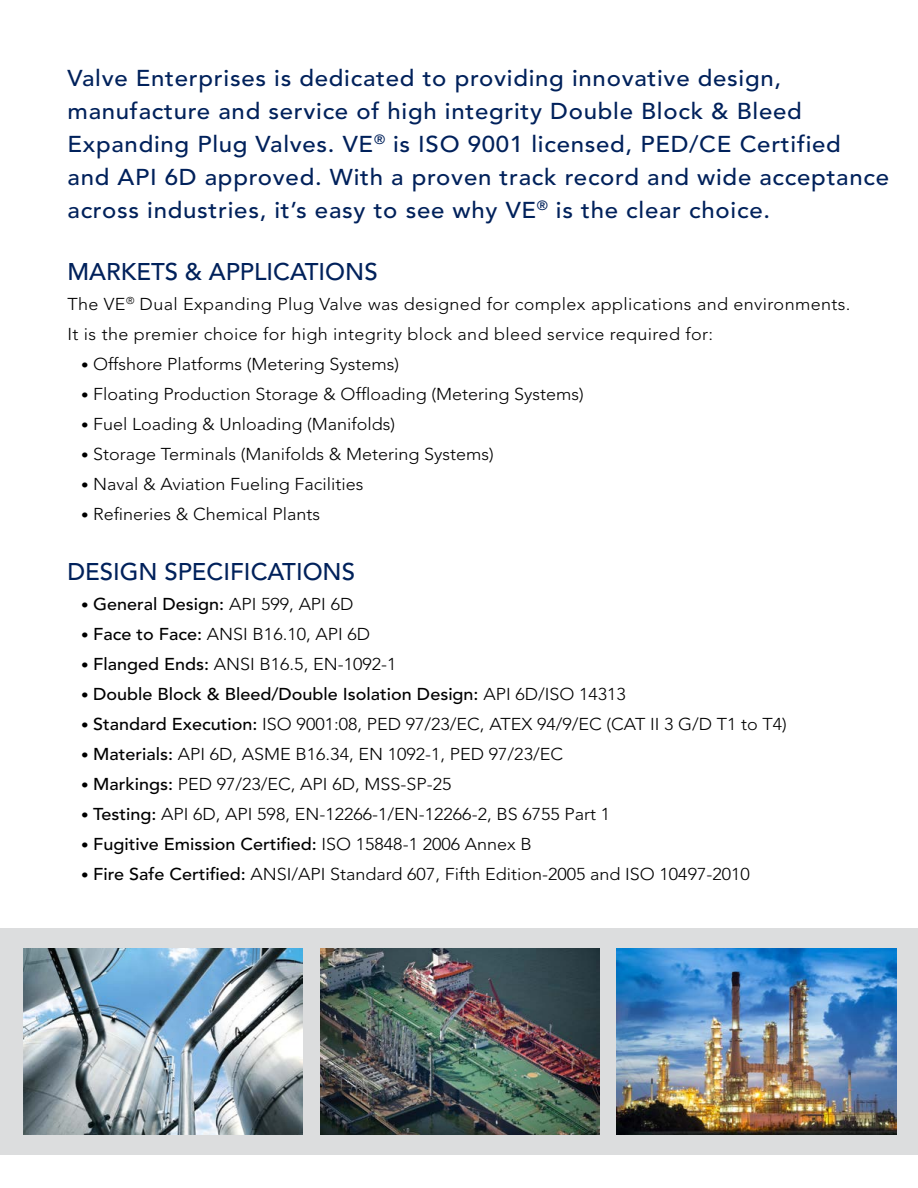
<style>
.page{position:relative;width:918px;height:1188px;background:#fff}
.page>*{position:absolute;margin:0;border:0;box-sizing:border-box;transform-origin:0 0}
.t1{font:500 24px "Avenir";color:#00215b}
.t2{font:500 22.8px/33px "Avenir";letter-spacing:.03em;color:#00215b;scale:1.05 1}
.t3{font:300 17.1px "Avenir";color:#000;scale:1.05 1}
.t4{font:300 17.1px/30px "Avenir";letter-spacing:.02em;color:#000;scale:1.05 1}
.t5{font:500 17.1px "Avenir";color:#000;scale:1.05 1}
.s1{font-size:14.25px}
.s2{font-weight:300;font-size:14.25px}
.s3{font-weight:300}
.s4{font-weight:500}
</style>
<div class="page">
<div style="left:0;top:928px;width:918px;height:226px;background:#dcddde"></div>
<img style="left:320px;top:948px;width:280px;height:186px">
<img style="left:23px;top:948px;width:280px;height:186px">
<img style="left:617px;top:948px;width:279px;height:186px">
<p class="t2" style="left:67px;top:62px;width:784px">Valve Enterprises is dedicated to providing innovative design, manufacture and service of high integrity Double Block &amp; Bleed Expanding Plug Valves. VE<sup>®</sup> is ISO 9001 licensed, PED/CE Certified<br>and API 6D approved. With a proven track record and wide acceptance across industries, it’s easy to see why VE<sup>®</sup> is the clear choice.</p>
<h1 class="t1" style="left:68px;top:258px;width:312px">MARKETS &amp; APPLICATIONS</h1>
<p class="t4" style="left:67px;top:289px;width:747px">The VE<sup>®</sup> Dual Expanding Plug Valve was designed for complex applications and environments.<br>It is the premier choice for high integrity block and bleed service required for:</p>
<p class="t3" style="left:81px;top:354px;width:305px"><span class="s1">•</span> Offshore Platforms (Metering Systems)</p>
<p class="t3" style="left:81px;top:384px;width:480px"><span class="s1">•</span> Floating Production Storage &amp; Offloading (Metering Systems)</p>
<p class="t3" style="left:81px;top:414px;width:301px"><span class="s1">•</span> Fuel Loading &amp; Unloading (Manifolds)</p>
<p class="t3" style="left:81px;top:444px;width:395px"><span class="s1">•</span> Storage Terminals (Manifolds &amp; Metering Systems)</p>
<p class="t3" style="left:81px;top:474px;width:271px"><span class="s1">•</span> Naval &amp; Aviation Fueling Facilities</p>
<p class="t3" style="left:81px;top:504px;width:229px"><span class="s1">•</span> Refineries &amp; Chemical Plants</p>
<h1 class="t1" style="left:68px;top:558px;width:289px">DESIGN SPECIFICATIONS</h1>
<p class="t5" style="left:81px;top:594px;width:261px"><span class="s2">•</span> General Design: <span class="s3">API 599, API 6D</span></p>
<p class="t3" style="left:81px;top:624px;width:277px"><span class="s1">•</span> <span class="s4">Face to Face:</span> ANSI B16.10, API 6D</p>
<p class="t3" style="left:81px;top:654px;width:302px"><span class="s1">•</span> <span class="s4">Flanged Ends:</span> ANSI B16.5, EN-1092-1</p>
<p class="t5" style="left:81px;top:684px;width:520px"><span class="s2">•</span> Double Block &amp; Bleed/Double Isolation Design: <span class="s3">API 6D/ISO 14313</span></p>
<p class="t3" style="left:81px;top:714px;width:674px"><span class="s1">•</span> <span class="s4">Standard Execution:</span> ISO 9001:08, PED 97/23/EC, ATEX 94/9/EC (CAT II 3 G/D T1 to T4)</p>
<p class="t3" style="left:81px;top:744px;width:461px"><span class="s1">•</span> <span class="s4">Materials:</span> API 6D, ASME B16.34, EN 1092-1, PED 97/23/EC</p>
<p class="t3" style="left:81px;top:774px;width:354px"><span class="s1">•</span> <span class="s4">Markings:</span> PED 97/23/EC, API 6D, MSS-SP-25</p>
<p class="t3" style="left:81px;top:804px;width:506px"><span class="s1">•</span> <span class="s4">Testing:</span> API 6D, API 598, EN-12266-1/EN-12266-2, BS 6755 Part 1</p>
<p class="t5" style="left:81px;top:834px;width:431px"><span class="s2">•</span> Fugitive Emission Certified: <span class="s3">ISO 15848-1 2006 Annex B</span></p>
<p class="t3" style="left:81px;top:864px;width:638px"><span class="s1">•</span> <span class="s4">Fire Safe Certified:</span> ANSI/API Standard 607, Fifth Edition-2005 and ISO 10497-2010</p>
</div>
